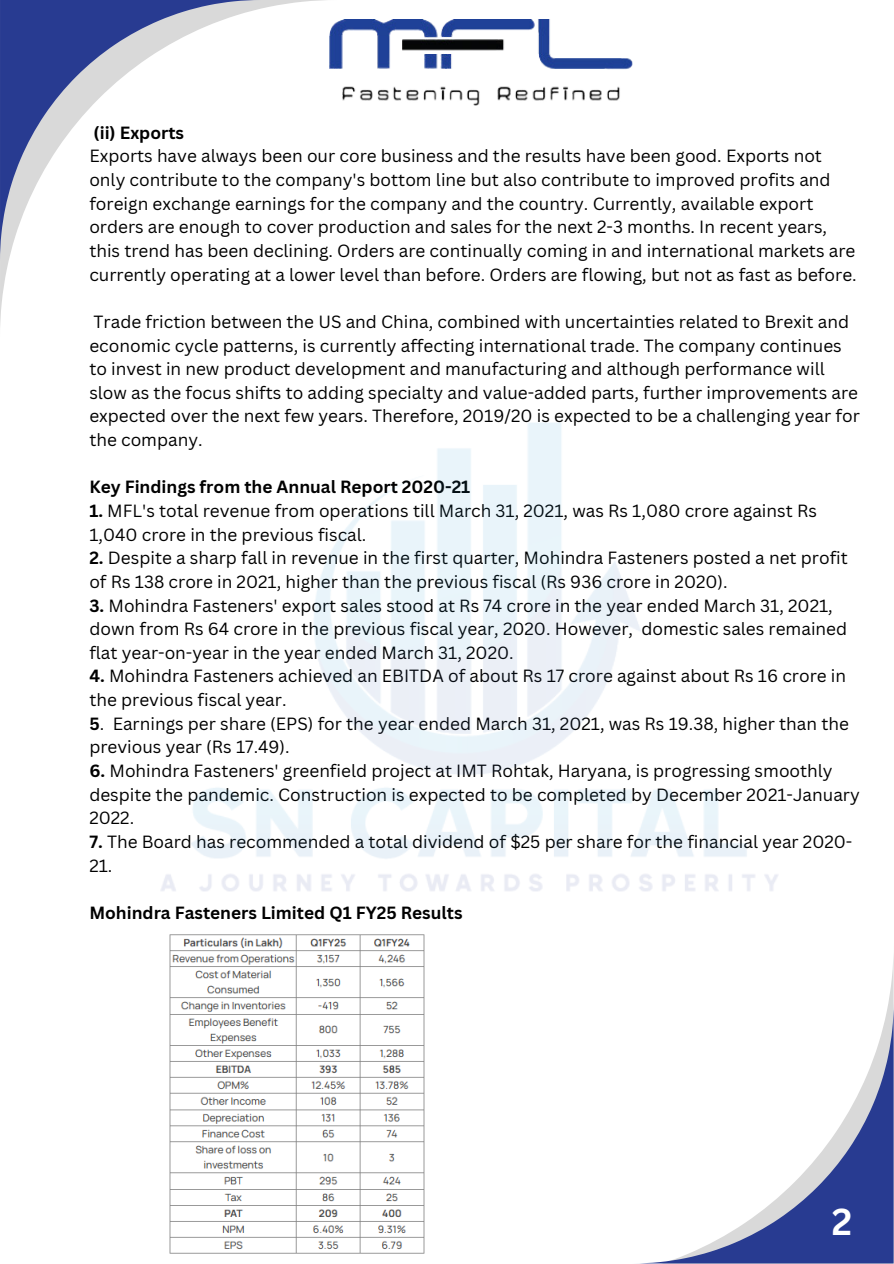
<style>
.page{position:relative;width:894px;height:1264px;background:#fff}
.page>*{position:absolute;margin:0;border:0;box-sizing:border-box;transform-origin:0 0}
.t1{font:700 36.6px "Canva Sans";color:#fff}
.t2{font:17.25px/23.7px "Canva Sans";color:#000}
.t3{font:700 17.25px "Canva Sans";color:#000}
.s1{font-weight:700}
</style>
<div class="page">
<svg style="left:0;top:0;width:325px;height:325px"></svg>
<svg style="left:0;top:0;width:261px;height:261px"></svg>
<svg style="left:648px;top:1002px;width:245px;height:261px"></svg>
<img style="left:329px;top:20px;width:303px;height:86px">
<img style="left:169px;top:934px;width:256px;height:320px">
<p class="t3" style="left:94px;top:120px;width:92px">(ii) Exports</p>
<p class="t2" style="left:89px;top:144px;width:768px">Exports have always been our core business and the results have been good. Exports not only contribute to the company's bottom line but also contribute to improved profits and foreign exchange earnings for the company and the country. Currently, available export orders are enough to cover production and sales for the next 2-3 months. In recent years, this trend has been declining. Orders are continually coming in and international markets are currently operating at a lower level than before. Orders are flowing, but not as fast as before.</p>
<p class="t2" style="left:89px;top:309px;width:771px">Trade friction between the US and China, combined with uncertainties related to Brexit and economic cycle patterns, is currently affecting international trade. The company continues to invest in new product development and manufacturing and although performance will slow as the focus shifts to adding specialty and value-added parts, further improvements are expected over the next few years. Therefore, 2019/20 is expected to be a challenging year for the company.</p>
<p class="t3" style="left:89px;top:475px;width:382px">Key Findings from the Annual Report 2020-21</p>
<p class="t2" style="left:89px;top:498px;width:728px"><span class="s1">1.</span> MFL's total revenue from operations till March 31, 2021, was Rs 1,080 crore against Rs<br>1,040 crore in the previous fiscal.</p>
<p class="t2" style="left:89px;top:545px;width:759px"><span class="s1">2.</span> Despite a sharp fall in revenue in the first quarter, Mohindra Fasteners posted a net profit of Rs 138 crore in 2021, higher than the previous fiscal (Rs 936 crore in 2020).</p>
<p class="t2" style="left:89px;top:593px;width:759px"><span class="s1">3.</span> Mohindra Fasteners' export sales stood at Rs 74 crore in the year ended March 31, 2021, down from Rs 64 crore in the previous fiscal year, 2020. However, domestic sales remained flat year-on-year in the year ended March 31, 2020.</p>
<p class="t2" style="left:89px;top:664px;width:758px"><span class="s1">4.</span> Mohindra Fasteners achieved an EBITDA of about Rs 17 crore against about Rs 16 crore in the previous fiscal year.</p>
<p class="t2" style="left:89px;top:711px;width:760px"><span class="s1">5</span>. Earnings per share (EPS) for the year ended March 31, 2021, was Rs 19.38, higher than the previous year (Rs 17.49).</p>
<p class="t2" style="left:89px;top:758px;width:771px"><span class="s1">6.</span> Mohindra Fasteners' greenfield project at IMT Rohtak, Haryana, is progressing smoothly despite the pandemic. Construction is expected to be completed by December 2021-January<br>2022.</p>
<p class="t2" style="left:89px;top:829px;width:764px"><span class="s1">7.</span> The Board has recommended a total dividend of $25 per share for the financial year 2020-<br>21.</p>
<p class="t3" style="left:89px;top:900px;width:374px">Mohindra Fasteners Limited Q1 FY25 Results</p>
<p class="t1" style="left:831px;top:1195px;width:22px">2</p>
</div>
